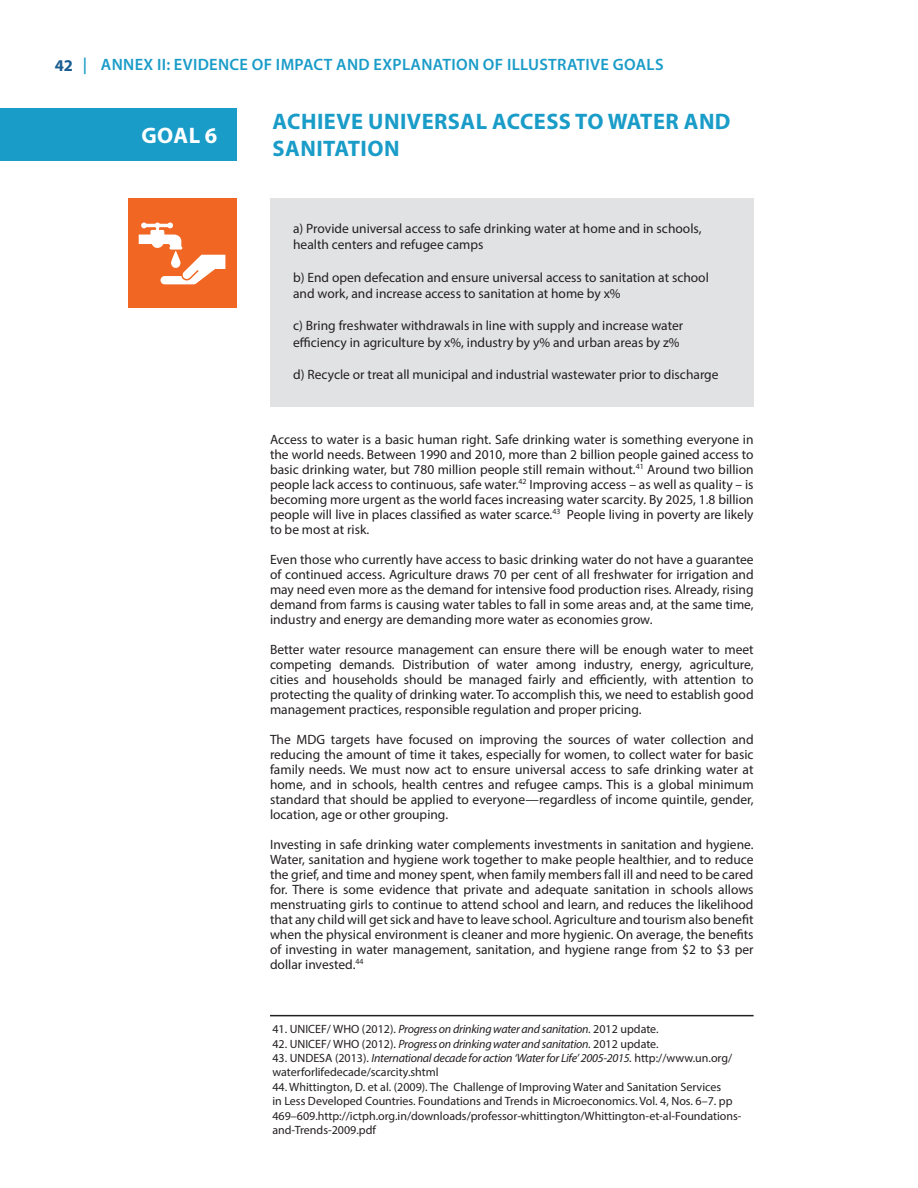
<style>
.page{position:relative;width:918px;height:1188px;background:#fff}
.page>*{position:absolute;margin:0;border:0;box-sizing:border-box;transform-origin:0 0}
.t1{font:700 22.5px "Myriad Pro";letter-spacing:-.005em;color:#1a9cc8}
.t2{font:700 22.5px "Myriad Pro";color:#fff}
.t3{font:600 16.5px "Myriad Pro";letter-spacing:.02em;color:#1a9cc8}
.t4{font:700 16.5px "Myriad Pro";color:#1b5e91}
.t5{font:13.5px/15px "Myriad Pro";color:#231f20;text-align:justify}
.t6{font:12px/14.4px "Myriad Pro";color:#231f20}
.t7{font:italic 12px "Myriad Pro";letter-spacing:-.02em;color:#231f20}
.s1{font-style:normal}
.s2{font-style:italic}
</style>
<div class="page">
<div style="left:270px;top:199px;width:484px;height:208px;background:#e1e2e4"></div>
<div style="left:128px;top:199px;width:108px;height:109px;background:#f06622"></div>
<svg style="left:139px;top:223px;width:86px;height:61px"></svg>
<hr style="left:270px;top:1015px;width:484px;height:1px;background:#231f20">
<div style="left:0;top:108px;width:236px;height:53px;background:#1a9cc8"></div>
<p class="t4" style="left:55px;top:55px;width:20px">42</p>
<p class="t3" style="left:83px;top:54px;width:582px">| ANNEX II: EVIDENCE OF IMPACT AND EXPLANATION OF ILLUSTRATIVE GOALS</p>
<h1 class="t2" style="left:141px;top:121px;width:31px">GOAL</h1>
<h1 class="t2" style="left:205px;top:121px;width:14px">6</h1>
<h1 class="t1" style="left:273px;top:107px;width:29px">ACHIEVE</h1>
<h1 class="t1" style="left:368px;top:107px;width:30px">UNIVERSAL</h1>
<h1 class="t1" style="left:492px;top:107px;width:29px">ACCESS</h1>
<h1 class="t1" style="left:575px;top:107px;width:66px">TO WATER</h1>
<h1 class="t1" style="left:684px;top:107px;width:17px">AND</h1>
<h1 class="t1" style="left:273px;top:134px;width:27px">SANITATION</h1>
<p class="t5" style="left:293px;top:220px;width:410px;line-height:16.2px">a) Provide universal access to safe drinking water at home and in schools, health centers and refugee camps</p>
<p class="t5" style="left:293px;top:269px;width:417px;line-height:16.2px">b) End open defecation and ensure universal access to sanitation at school and work, and increase access to sanitation at home by x%</p>
<p class="t5" style="left:293px;top:318px;width:392px;line-height:16.2px">c) Bring freshwater withdrawals in line with supply and increase water efficiency in agriculture by x%, industry by y% and urban areas by z%</p>
<p class="t5" style="left:293px;top:367px;width:427px">d) Recycle or treat all municipal and industrial wastewater prior to discharge</p>
<p class="t5" style="left:270px;top:432px;width:485px">Access to water is a basic human right. Safe drinking water is something everyone in the world needs. Between 1990 and 2010, more than 2 billion people gained access to basic drinking water, but 780 million people still remain without.<sup>41</sup> Around two billion people lack access to continuous, safe water.<sup>42</sup> Improving access – as well as quality – is becoming more urgent as the world faces increasing water scarcity. By 2025, 1.8 billion people will live in places classified as water scarce.<sup>43</sup> People living in poverty are likely to be most at risk.</p>
<p class="t5" style="left:270px;top:552px;width:485px">Even those who currently have access to basic drinking water do not have a guarantee of continued access. Agriculture draws 70 per cent of all freshwater for irrigation and may need even more as the demand for intensive food production rises. Already, rising demand from farms is causing water tables to fall in some areas and, at the same time, industry and energy are demanding more water as economies grow.</p>
<p class="t5" style="left:270px;top:642px;width:485px">Better water resource management can ensure there will be enough water to meet competing demands. Distribution of water among industry, energy, agriculture, cities and households should be managed fairly and efficiently, with attention to protecting the quality of drinking water. To accomplish this, we need to establish good management practices, responsible regulation and proper pricing.</p>
<p class="t5" style="left:270px;top:732px;width:485px">The MDG targets have focused on improving the sources of water collection and reducing the amount of time it takes, especially for women, to collect water for basic family needs. We must now act to ensure universal access to safe drinking water at home, and in schools, health centres and refugee camps. This is a global minimum standard that should be applied to everyone—regardless of income quintile, gender, location, age or other grouping.</p>
<p class="t5" style="left:270px;top:837px;width:485px">Investing in safe drinking water complements investments in sanitation and hygiene.<br>Water, sanitation and hygiene work together to make people healthier, and to reduce the grief, and time and money spent, when family members fall ill and need to be cared for. There is some evidence that private and adequate sanitation in schools allows menstruating girls to continue to attend school and learn, and reduces the likelihood that any child will get sick and have to leave school. Agriculture and tourism also benefit when the physical environment is cleaner and more hygienic. On average, the benefits of investing in water management, sanitation, and hygiene range from $2 to $3 per dollar invested.<sup>44</sup></p>
<p class="t7" style="left:272px;top:1022px;width:388px"><span class="s1">41. UNICEF/ WHO (2012).</span> Progress on drinking water and sanitation. <span class="s1">2012 update.</span></p>
<p class="t7" style="left:272px;top:1036px;width:388px"><span class="s1">42. UNICEF/ WHO (2012).</span> Progress on drinking water and sanitation. <span class="s1">2012 update.</span></p>
<p class="t6" style="left:272px;top:1051px;width:461px">43. UNDESA (2013). <span class="s2">International decade for action ‘Water for Life’ 2005-2015.</span> http://www.un.org/ waterforlifedecade/scarcity.shtml</p>
<p class="t6" style="left:272px;top:1079px;width:471px">44. Whittington, D. et al. (2009). The Challenge of Improving Water and Sanitation Services<br>in Less Developed Countries. Foundations and Trends in Microeconomics. Vol. 4, Nos. 6–7. pp 469–609.http://ictph.org.in/downloads/professor-whittington/Whittington-et-al-Foundations&shy;and-Trends-2009.pdf</p>
</div>
